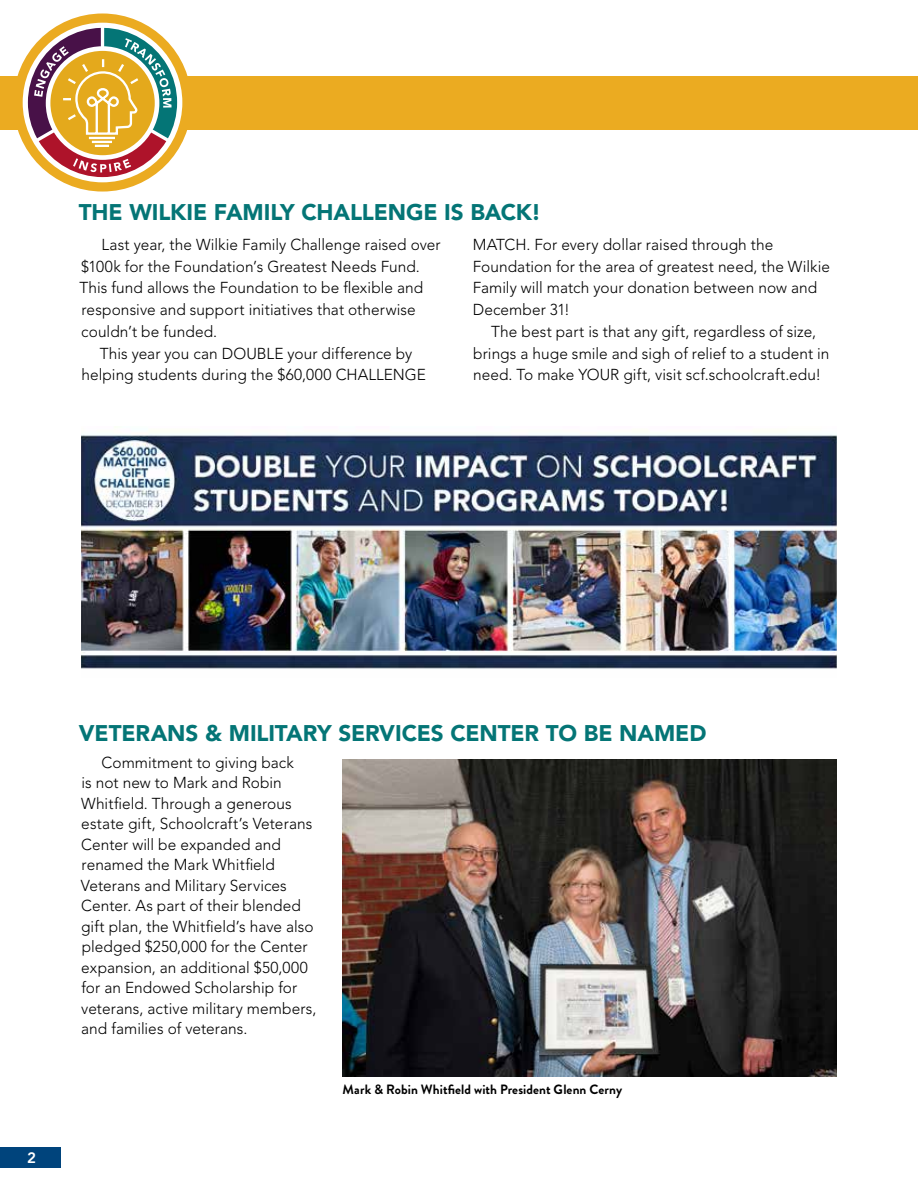
<style>
.page{position:relative;width:918px;height:1188px;background:#fff}
.page>*{position:absolute;margin:0;border:0;box-sizing:border-box;transform-origin:0 0}
.t1{font:900 22.5px "Avenir LT Std";letter-spacing:-.005em;color:#047576}
.t2{font:300 15.75px/20.5px "Avenir LT Std";letter-spacing:.005em;color:#000}
.t3{font:800 15px "Avenir LT Std";color:#fff}
.t4{font:700 13.5px "Brandon Grotesque";letter-spacing:.005em;color:#000}
</style>
<div class="page">
<img style="left:342px;top:760px;width:495px;height:317px">
<img style="left:81px;top:427px;width:756px;height:242px">
<div style="left:0;top:1148px;width:61px;height:20px;background:#00447c"></div>
<div style="left:124px;top:76px;width:794px;height:54px;background:#ebab21"></div>
<div style="left:0;top:76px;width:154px;height:54px;background:#ebab21"></div>
<div style="left:14px;top:13px;width:178px;height:179px;background:#ebab21;border-radius:50%"></div>
<div style="left:23px;top:23px;width:159px;height:159px;background:#fff;border-radius:50%"></div>
<svg style="left:28px;top:28px;width:149px;height:149px"></svg>
<h1 class="t1" style="left:79px;top:198px;width:464px">THE WILKIE FAMILY CHALLENGE IS BACK!</h1>
<p class="t2" style="left:102px;top:234px;width:341px">Last year, the Wilkie Family Challenge raised over</p>
<p class="t2" style="left:81px;top:256px;width:340px">$100k for the Foundation’s Greatest Needs Fund.</p>
<p class="t2" style="left:80px;top:278px;width:345px">This fund allows the Foundation to be flexible and</p>
<p class="t2" style="left:82px;top:299px;width:336px">responsive and support initiatives that otherwise</p>
<p class="t2" style="left:81px;top:321px;width:137px">couldn’t be funded.</p>
<p class="t2" style="left:100px;top:343px;width:314px">This year you can DOUBLE your difference by</p>
<p class="t2" style="left:81px;top:365px;width:346px">helping students during the $60,000 CHALLENGE</p>
<p class="t2" style="left:473px;top:234px;width:359px;line-height:21.8px">MATCH. For every dollar raised through the Foundation for the area of greatest need, the Wilkie Family will match your donation between now and December 31!</p>
<p class="t2" style="left:473px;top:321px;width:358px;line-height:21.8px;text-align:center">The best part is that any gift, regardless of size, brings a huge smile and sigh of relief to a student in need. To make YOUR gift, visit scf.schoolcraft.edu!</p>
<p class="t3" style="left:27px;top:1149px;width:10px">2</p>
<h1 class="t1" style="left:79px;top:719px;width:629px">VETERANS &amp; MILITARY SERVICES CENTER TO BE NAMED</h1>
<p class="t2" style="left:81px;top:752px;width:237px;text-indent:20px">Commitment to giving back<br>is not new to Mark and Robin<br>Whitfield. Through a generous estate gift, Schoolcraft’s Veterans<br>Center will be expanded and renamed the Mark Whitfield<br>Veterans and Military Services<br>Center. As part of their blended gift plan, the Whitfield’s have also pledged $250,000 for the Center expansion, an additional $50,000 for an Endowed Scholarship for veterans, active military members, and families of veterans.</p>
<p class="t4" style="left:343px;top:1080px;width:281px">Mark &amp; Robin Whitfield with President Glenn Cerny</p>
</div>
